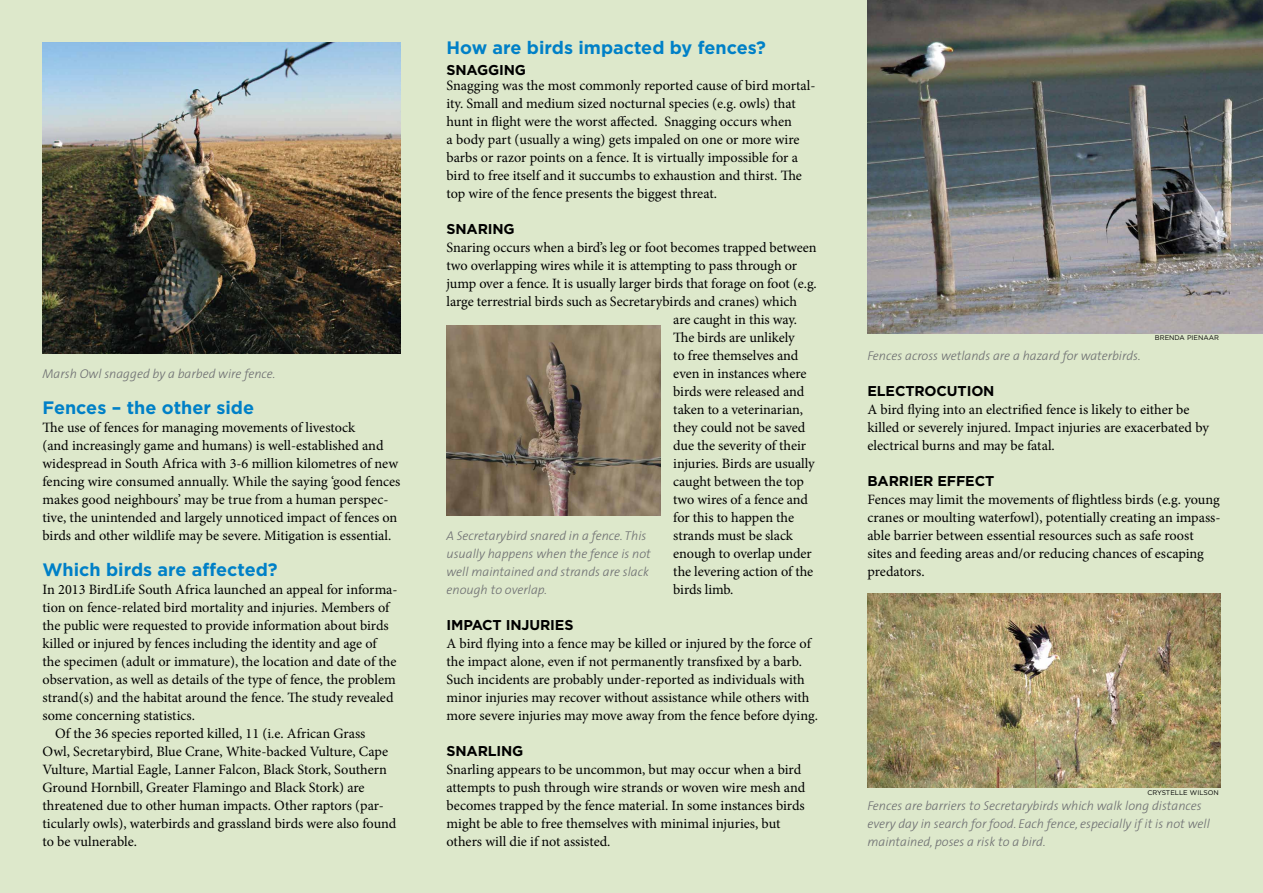
<style>
.page{position:relative;width:1263px;height:893px;background:#dde8cb}
.page>*{position:absolute;margin:0;border:0;box-sizing:border-box;transform-origin:0 0}
.t1{font:700 18px "Gotham";color:#0080c7}
.t2{font:14.25px/18px "Minion Pro";letter-spacing:-.005em;color:#000}
.t3{font:700 14.25px "Gotham";letter-spacing:-.01em;color:#000}
.t4{font:italic 300 12.75px/18px "The Sans";color:#6d6e71}
.t5{font:6.75px "Gotham";color:#000}
</style>
<div class="page">
<img style="left:43px;top:43px;width:357px;height:310px">
<img style="left:446px;top:325px;width:214px;height:191px">
<img style="left:867px;top:593px;width:353px;height:195px">
<img style="left:867px;top:0;width:396px;height:333px">
<p class="t4" style="left:43px;top:364px;width:235px">Marsh Owl snagged by a barbed wire fence.</p>
<p class="t1" style="left:43px;top:396px;width:213px">Fences – the other side</p>
<p class="t2" style="left:43px;top:419px;width:359px">The use of fences for managing movements of livestock<br>(and increasingly game and humans) is well-established and widespread in South Africa with 3-6 million kilometres of new fencing wire consumed annually. While the saying ‘good fences makes good neighbours’ may be true from a human perspec&shy;tive, the unintended and largely unnoticed impact of fences on birds and other wildlife may be severe. Mitigation is essential.</p>
<p class="t1" style="left:43px;top:558px;width:237px">Which birds are affected?</p>
<p class="t2" style="left:43px;top:581px;width:357px">In 2013 BirdLife South Africa launched an appeal for informa-</p>
<p class="t2" style="left:43px;top:599px;width:348px">tion on fence-related bird mortality and injuries. Members of</p>
<p class="t2" style="left:43px;top:617px;width:348px">the public were requested to provide information about birds</p>
<p class="t2" style="left:43px;top:635px;width:336px">killed or injured by fences including the identity and age of</p>
<p class="t2" style="left:43px;top:653px;width:355px">the specimen (adult or immature), the location and date of the</p>
<p class="t2" style="left:43px;top:671px;width:355px">observation, as well as details of the type of fence, the problem</p>
<p class="t2" style="left:43px;top:689px;width:353px">strand(s) and the habitat around the fence. The study revealed</p>
<p class="t2" style="left:43px;top:707px;width:154px">some concerning statistics.</p>
<p class="t2" style="left:55px;top:725px;width:312px">Of the 36 species reported killed, 11 (i.e. African Grass</p>
<p class="t2" style="left:43px;top:742px;width:347px">Owl, Secretarybird, Blue Crane, White-backed Vulture, Cape</p>
<p class="t2" style="left:43px;top:760px;width:346px">Vulture, Martial Eagle, Lanner Falcon, Black Stork, Southern</p>
<p class="t2" style="left:43px;top:778px;width:324px">Ground Hornbill, Greater Flamingo and Black Stork) are</p>
<p class="t2" style="left:43px;top:796px;width:343px">threatened due to other human impacts. Other raptors (par-</p>
<p class="t2" style="left:43px;top:814px;width:355px">ticularly owls), waterbirds and grassland birds were also found</p>
<p class="t2" style="left:43px;top:832px;width:96px">to be vulnerable.</p>
<p class="t1" style="left:446px;top:36px;width:321px">How are birds impacted by fences?</p>
<p class="t3" style="left:446px;top:61px;width:81px">Snagging</p>
<p class="t2" style="left:446px;top:77px;width:371px">Snagging was the most commonly reported cause of bird mortal&shy;ity. Small and medium sized nocturnal species (e.g. owls) that hunt in flight were the worst affected. Snagging occurs when<br>a body part (usually a wing) gets impaled on one or more wire barbs or razor points on a fence. It is virtually impossible for a bird to free itself and it succumbs to exhaustion and thirst. The top wire of the fence presents the biggest threat.</p>
<p class="t3" style="left:446px;top:219px;width:70px">Snaring</p>
<p class="t2" style="left:446px;top:239px;width:372px">Snaring occurs when a bird’s leg or foot becomes trapped between</p>
<p class="t2" style="left:446px;top:257px;width:352px">two overlapping wires while it is attempting to pass through or</p>
<p class="t2" style="left:446px;top:274px;width:372px">jump over a fence. It is usually larger birds that forage on foot (e.g.</p>
<p class="t2" style="left:446px;top:292px;width:352px">large terrestrial birds such as Secretarybirds and cranes) which</p>
<p class="t2" style="left:673px;top:310px;width:125px">are caught in this way.</p>
<p class="t2" style="left:673px;top:328px;width:123px">The birds are unlikely</p>
<p class="t2" style="left:673px;top:346px;width:126px">to free themselves and</p>
<p class="t2" style="left:673px;top:364px;width:135px">even in instances where</p>
<p class="t2" style="left:673px;top:382px;width:133px">birds were released and</p>
<p class="t2" style="left:673px;top:400px;width:131px">taken to a veterinarian,</p>
<p class="t2" style="left:673px;top:418px;width:134px">they could not be saved</p>
<p class="t2" style="left:673px;top:436px;width:134px">due the severity of their</p>
<p class="t2" style="left:673px;top:454px;width:143px">injuries. Birds are usually</p>
<p class="t2" style="left:673px;top:472px;width:132px">caught between the top</p>
<p class="t2" style="left:673px;top:490px;width:136px">two wires of a fence and</p>
<p class="t2" style="left:673px;top:508px;width:122px">for this to happen the</p>
<p class="t2" style="left:673px;top:526px;width:121px">strands must be slack</p>
<p class="t2" style="left:673px;top:544px;width:140px">enough to overlap under</p>
<p class="t2" style="left:673px;top:562px;width:141px">the levering action of the</p>
<p class="t2" style="left:673px;top:580px;width:62px">birds limb.</p>
<p class="t3" style="left:446px;top:615px;width:128px">Impact injuries</p>
<p class="t2" style="left:446px;top:634px;width:373px">A bird flying into a fence may be killed or injured by the force of the impact alone, even if not permanently transfixed by a barb.<br>Such incidents are probably under-reported as individuals with minor injuries may recover without assistance while others with more severe injuries may move away from the fence before dying.</p>
<p class="t3" style="left:446px;top:741px;width:78px">Snarling</p>
<p class="t2" style="left:446px;top:760px;width:360px">Snarling appears to be uncommon, but may occur when a bird attempts to push through wire strands or woven wire mesh and becomes trapped by the fence material. In some instances birds might be able to free themselves with minimal injuries, but others will die if not assisted.</p>
<p class="t4" style="left:446px;top:526px;width:206px">A Secretarybird snared in a fence. This usually happens when the fence is not well maintained and strands are slack enough to overlap.</p>
<p class="t4" style="left:867px;top:346px;width:275px">Fences across wetlands are a hazard for waterbirds.</p>
<p class="t5" style="left:1155px;top:334px;width:65px">BRENDA PIENAAR</p>
<p class="t3" style="left:867px;top:382px;width:129px">Electrocution</p>
<p class="t2" style="left:867px;top:401px;width:343px">A bird flying into an electrified fence is likely to either be killed or severely injured. Impact injuries are exacerbated by electrical burns and may be fatal.</p>
<p class="t3" style="left:867px;top:471px;width:128px">Barrier effect</p>
<p class="t2" style="left:867px;top:491px;width:354px">Fences may limit the movements of flightless birds (e.g. young cranes or moulting waterfowl), potentially creating an impass&shy;able barrier between essential resources such as safe roost sites and feeding areas and/or reducing chances of escaping predators.</p>
<p class="t5" style="left:1147px;top:788px;width:73px">CRYSTELLE WILSON</p>
<p class="t4" style="left:867px;top:796px;width:344px">Fences are barriers to Secretarybirds which walk long distances every day in search for food. Each fence, especially if it is not well maintained, poses a risk to a bird.</p>
</div>
